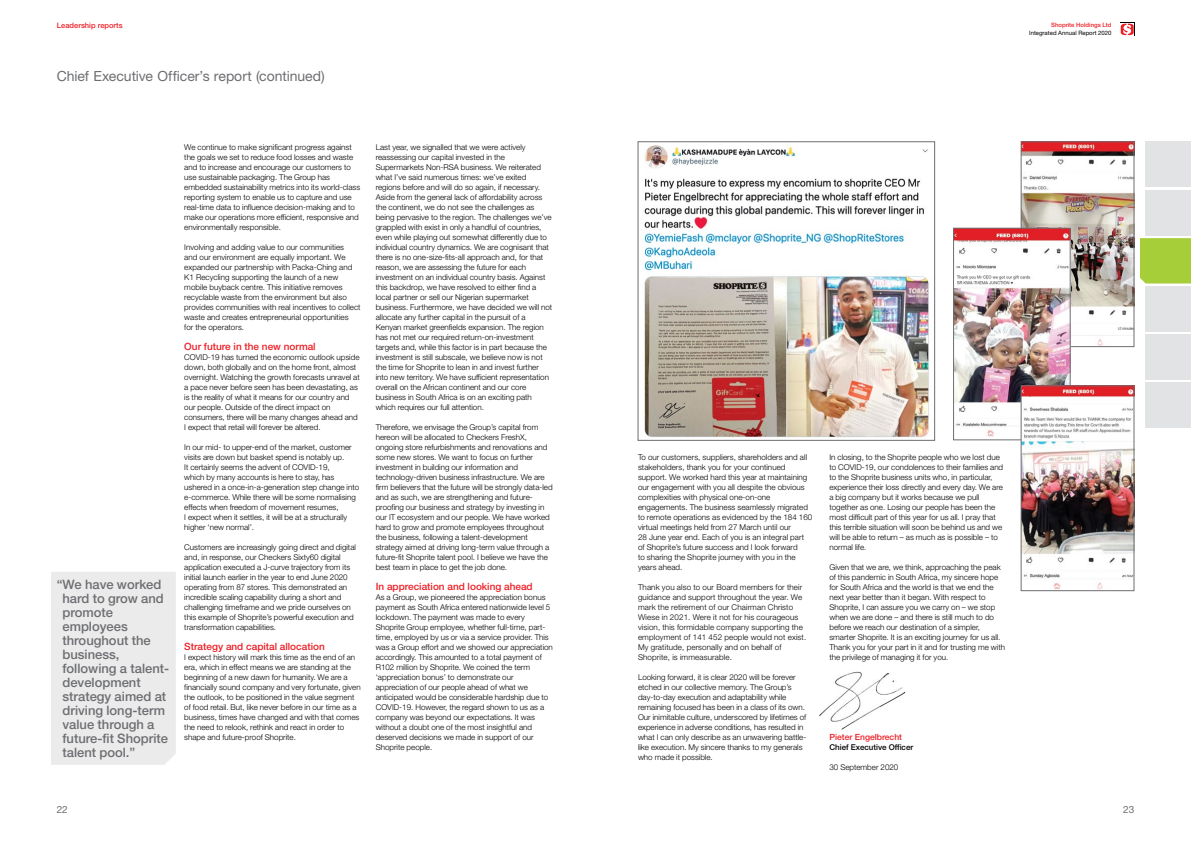
<style>
.page{position:relative;width:1191px;height:842px;background:#fff}
.page>*{position:absolute;margin:0;border:0;box-sizing:border-box;transform-origin:0 0}
.t1{font:14px "Helvetica Neue LT Std";letter-spacing:-.005em;color:#6d6e71}
.t2{font:500 13px/14px "Helvetica Neue LT Std";color:#6d6e71}
.t3{font:500 10px "Helvetica Neue LT Std";color:#ed1d24}
.t4{font:10px "Helvetica Neue LT Std";color:#6d6e71}
.t5{font:500 8.5px "Helvetica Neue LT Std";color:#ed1d24}
.t6{font:300 8px/10px "Helvetica Neue LT Std";color:#000}
.t7{font:500 8px "Helvetica Neue LT Std";color:#000}
.t8{font:500 7.5px "Helvetica Neue LT Std";color:#ed1d24}
.t9{font:6px "Helvetica Neue LT Std";color:#000}
.t10{font:500 6px "Helvetica Neue LT Std";color:#ed1d24}
</style>
<div class="page">
<svg style="left:1120px;top:24px;width:14px;height:11px"></svg>
<div style="left:51px;top:572px;width:125px;height:193px;background:#ebebec"></div>
<img style="left:819px;top:671px;width:87px;height:59px">
<img style="left:644px;top:145px;width:286px;height:293px">
<div style="left:638px;top:141px;width:297px;height:300px;border:1px solid #6d6e71"></div>
<img style="left:1022px;top:143px;width:110px;height:202px">
<div style="left:1020px;top:141px;width:114px;height:206px;border:1px solid #6d6e71"></div>
<img style="left:955px;top:230px;width:113px;height:207px">
<div style="left:953px;top:228px;width:117px;height:212px;border:1px solid #6d6e71"></div>
<img style="left:1022px;top:388px;width:110px;height:201px">
<div style="left:1020px;top:386px;width:114px;height:205px;border:1px solid #6d6e71"></div>
<div style="left:1145px;top:142px;width:46px;height:45px;background:#e2e3e4"></div>
<div style="left:1140px;top:238px;width:51px;height:45px;background:#a6ce39"></div>
<div style="left:1145px;top:190px;width:46px;height:45px;background:#e2e3e4"></div>
<div style="left:1145px;top:286px;width:46px;height:46px;background:#e2e3e4"></div>
<div style="left:1145px;top:334px;width:46px;height:46px;background:#e2e3e4"></div>
<div style="left:1145px;top:383px;width:46px;height:45px;background:#e2e3e4"></div>
<p class="t8" style="left:57px;top:21px;width:67px">Leadership reports</p>
<h1 class="t1" style="left:57px;top:68px;width:269px">Chief Executive Officer’s report (continued)</h1>
<h2 class="t2" style="left:62px;top:577px;width:108px;text-indent:-6px">“We have worked hard to grow and promote employees throughout the business, following a talent&shy;development strategy aimed at driving long-term value through a future-fit Shoprite talent pool.”</h2>
<p class="t6" style="left:184px;top:142px;width:177px">We continue to make significant progress against the goals we set to reduce food losses and waste and to increase and encourage our customers to use sustainable packaging. The Group has embedded sustainability metrics into its world-class reporting system to enable us to capture and use real-time data to influence decision-making and to make our operations more efficient, responsive and environmentally responsible.</p>
<p class="t6" style="left:184px;top:242px;width:178px">Involving and adding value to our communities<br>and our environment are equally important. We expanded our partnership with Packa-Ching and K1 Recycling supporting the launch of a new mobile buyback centre. This initiative removes recyclable waste from the environment but also provides communities with real incentives to collect waste and creates entrepreneurial opportunities<br>for the operators.</p>
<p class="t3" style="left:184px;top:340px;width:133px">Our future in the new normal</p>
<p class="t6" style="left:184px;top:352px;width:177px">COVID-19 has turned the economic outlook upside down, both globally and on the home front, almost overnight. Watching the growth forecasts unravel at a pace never before seen has been devastating, as is the reality of what it means for our country and our people. Outside of the direct impact on consumers, there will be many changes ahead and I expect that retail will forever be altered.</p>
<p class="t6" style="left:184px;top:442px;width:176px">In our mid- to upper-end of the market, customer visits are down but basket spend is notably up.<br>It certainly seems the advent of COVID-19,<br>which by many accounts is here to stay, has ushered in a once-in-a-generation step change into e-commerce. While there will be some normalising effects when freedom of movement resumes,<br>I expect when it settles, it will be at a structurally higher ‘new normal’.</p>
<p class="t6" style="left:184px;top:542px;width:173px">Customers are increasingly going direct and digital and, in response, our Checkers Sixty60 digital application executed a J-curve trajectory from its initial launch earlier in the year to end June 2020 operating from 87 stores. This demonstrated an incredible scaling capability during a short and challenging timeframe and we pride ourselves on this example of Shoprite’s powerful execution and transformation capabilities.</p>
<p class="t3" style="left:184px;top:640px;width:142px">Strategy and capital allocation</p>
<p class="t6" style="left:184px;top:652px;width:178px">I expect history will mark this time as the end of an era, which in effect means we are standing at the beginning of a new dawn for humanity. We are a financially sound company and very fortunate, given the outlook, to be positioned in the value segment of food retail. But, like never before in our time as a business, times have changed and with that comes the need to relook, rethink and react in order to shape and future-proof Shoprite.</p>
<p class="t6" style="left:376px;top:142px;width:178px">Last year, we signalled that we were actively reassessing our capital invested in the Supermarkets Non-RSA business. We reiterated what I’ve said numerous times: we’ve exited regions before and will do so again, if necessary.<br>Aside from the general lack of affordability across the continent, we do not see the challenges as being pervasive to the region. The challenges we’ve grappled with exist in only a handful of countries, even while playing out somewhat differently due to individual country dynamics. We are cognisant that there is no one-size-fits-all approach and, for that reason, we are assessing the future for each investment on an individual country basis. Against this backdrop, we have resolved to either find a local partner or sell our Nigerian supermarket business. Furthermore, we have decided we will not allocate any further capital in the pursuit of a Kenyan market greenfields expansion. The region has not met our required return-on-investment targets and, while this factor is in part because the investment is still subscale, we believe now is not the time for Shoprite to lean in and invest further into new territory. We have sufficient representation overall on the African continent and our core business in South Africa is on an exciting path which requires our full attention.</p>
<p class="t6" style="left:376px;top:422px;width:178px">Therefore, we envisage the Group’s capital from hereon will be allocated to Checkers FreshX, ongoing store refurbishments and renovations and some new stores. We want to focus on further investment in building our information and technology-driven business infrastructure. We are firm believers that the future will be strongly data-led and as such, we are strengthening and future&shy;proofing our business and strategy by investing in our IT ecosystem and our people. We have worked hard to grow and promote employees throughout the business, following a talent-development strategy aimed at driving long-term value through a future-fit Shoprite talent pool. I believe we have the best team in place to get the job done.</p>
<p class="t3" style="left:376px;top:580px;width:158px">In appreciation and looking ahead</p>
<p class="t6" style="left:376px;top:592px;width:179px">As a Group, we pioneered the appreciation bonus payment as South Africa entered nationwide level 5 lockdown. The payment was made to every Shoprite Group employee, whether full-time, part&shy;time, employed by us or via a service provider. This was a Group effort and we showed our appreciation accordingly. This amounted to a total payment of R102 million by Shoprite. We coined the term ‘appreciation bonus’ to demonstrate our appreciation of our people ahead of what we anticipated would be considerable hardship due to COVID-19. However, the regard shown to us as a company was beyond our expectations. It was without a doubt one of the most insightful and deserved decisions we made in support of our Shoprite people.</p>
<p class="t10" style="left:1051px;top:21px;width:62px">Shoprite Holdings Ltd</p>
<p class="t9" style="left:1029px;top:29px;width:84px">Integrated Annual Report 2020</p>
<p class="t6" style="left:638px;top:452px;width:176px">To our customers, suppliers, shareholders and all stakeholders, thank you for your continued support. We worked hard this year at maintaining our engagement with you all despite the obvious complexities with physical one-on-one engagements. The business seamlessly migrated to remote operations as evidenced by the 184 160 virtual meetings held from 27 March until our<br>28 June year end. Each of you is an integral part of Shoprite’s future success and I look forward<br>to sharing the Shoprite journey with you in the years ahead.</p>
<p class="t6" style="left:638px;top:582px;width:170px">Thank you also to our Board members for their guidance and support throughout the year. We mark the retirement of our Chairman Christo Wiese in 2021. Were it not for his courageous vision, this formidable company supporting the employment of 141 452 people would not exist.<br>My gratitude, personally and on behalf of Shoprite, is immeasurable.</p>
<p class="t6" style="left:638px;top:672px;width:170px">Looking forward, it is clear 2020 will be forever etched in our collective memory. The Group’s day-to-day execution and adaptability while remaining focused has been in a class of its own.<br>Our inimitable culture, underscored by lifetimes of experience in adverse conditions, has resulted in what I can only describe as an unwavering battle&shy;like execution. My sincere thanks to my generals who made it possible.</p>
<p class="t6" style="left:829px;top:452px;width:175px">In closing, to the Shoprite people who we lost due to COVID-19, our condolences to their families and to the Shoprite business units who, in particular, experience their loss directly and every day. We are a big company but it works because we pull together as one. Losing our people has been the most difficult part of this year for us all. I pray that this terrible situation will soon be behind us and we will be able to return – as much as is possible – to normal life.</p>
<p class="t6" style="left:829px;top:562px;width:177px">Given that we are, we think, approaching the peak of this pandemic in South Africa, my sincere hope for South Africa and the world is that we end the next year better than it began. With respect to Shoprite, I can assure you we carry on – we stop when we are done – and there is still much to do before we reach our destination of a simpler, smarter Shoprite. It is an exciting journey for us all.<br>Thank you for your part in it and for trusting me with the privilege of managing it for you.</p>
<p class="t5" style="left:829px;top:732px;width:74px">Pieter Engelbrecht</p>
<p class="t7" style="left:829px;top:742px;width:85px">Chief Executive Officer</p>
<p class="t6" style="left:829px;top:762px;width:70px">30 September 2020</p>
<p class="t4" style="left:57px;top:804px;width:13px">22</p>
<p class="t4" style="left:1123px;top:804px;width:13px">23</p>
</div>
